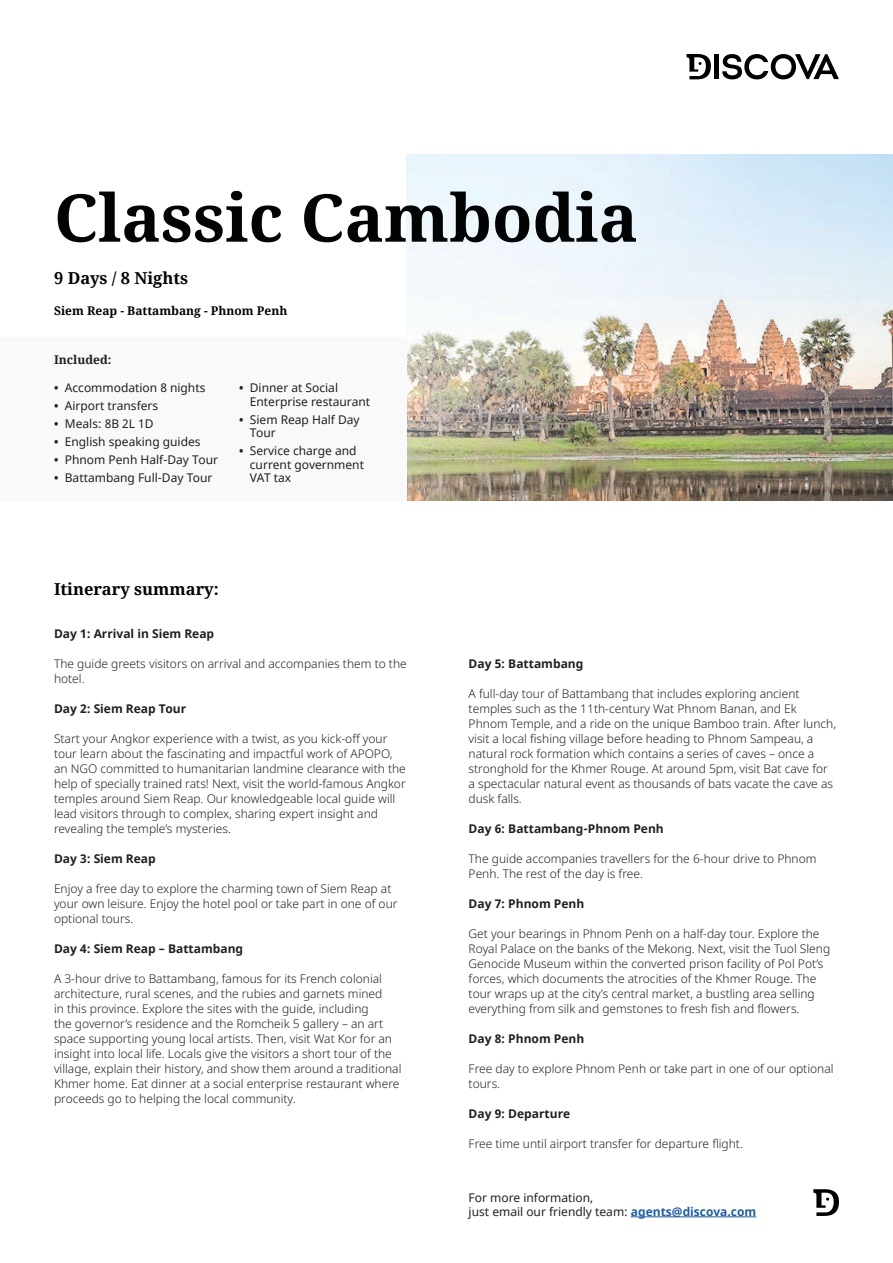
<style>
.page{position:relative;width:893px;height:1263px;background:#fff}
.page>*{position:absolute;margin:0;border:0;box-sizing:border-box;transform-origin:0 0}
.t1{font:700 66px "Noto Serif";color:#020304}
.t2{font:700 16.5px "Noto Serif";color:#020304}
.t3{font:300 12px/15px "Noto Sans";color:#231f20}
.t4{font:12px/13.5px "Noto Sans";color:#231f20}
.t5{font:700 12px "Noto Sans";color:#231f20}
.t6{font:700 12px "Noto Serif";color:#020304}
.t7{font:700 12px "Noto Serif";color:#231f20}
.s1{font-family:"Noto Serif"}
.s2{font-weight:700;color:#215e9f}
</style>
<div class="page">
<img style="left:407px;top:154px;width:486px;height:347px">
<div style="left:0;top:337px;width:407px;height:164px;background:#f7f9fa"></div>
<div style="left:714px;top:54px;width:5px;height:25px;background:#000"></div>
<svg style="left:722px;top:54px;width:117px;height:25px"></svg>
<svg style="left:686px;top:54px;width:25px;height:25px"></svg>
<svg style="left:813px;top:1189px;width:26px;height:27px"></svg>
<hr style="left:631px;top:1216px;width:125px;height:1px;background:#215e9f">
<h1 class="t1" style="left:54px;top:171px;width:586px">Classic Cambodia</h1>
<h2 class="t2" style="left:54px;top:267px;width:135px">9 Days / 8 Nights</h2>
<p class="t6" style="left:54px;top:302px;width:235px">Siem Reap - Battambang - Phnom Penh</p>
<p class="t7" style="left:54px;top:352px;width:59px">Included:</p>
<p class="t4" style="left:54px;top:382px;width:153px"><span class="s1">•</span> Accommodation 8 nights</p>
<p class="t4" style="left:54px;top:400px;width:106px"><span class="s1">•</span> Airport transfers</p>
<p class="t4" style="left:54px;top:418px;width:101px"><span class="s1">•</span> Meals: 8B 2L 1D</p>
<p class="t4" style="left:54px;top:436px;width:148px"><span class="s1">•</span> English speaking guides</p>
<p class="t4" style="left:54px;top:454px;width:165px"><span class="s1">•</span> Phnom Penh Half-Day Tour</p>
<p class="t4" style="left:54px;top:472px;width:160px"><span class="s1">•</span> Battambang Full-Day Tour</p>
<p class="t4" style="left:250px;top:382px;width:122px;text-indent:-11px"><span class="s1">•</span> Dinner at Social<br>Enterprise restaurant</p>
<p class="t4" style="left:250px;top:413px;width:111px;text-indent:-11px"><span class="s1">•</span> Siem Reap Half Day<br>Tour</p>
<p class="t4" style="left:250px;top:445px;width:116px;text-indent:-11px"><span class="s1">•</span> Service charge and current government<br>VAT tax</p>
<h2 class="t2" style="left:54px;top:577px;width:166px">Itinerary summary:</h2>
<p class="t5" style="left:54px;top:625px;width:162px">Day 1: Arrival in Siem Reap</p>
<p class="t3" style="left:54px;top:657px;width:354px">The guide greets visitors on arrival and accompanies them to the hotel.</p>
<p class="t5" style="left:54px;top:700px;width:134px">Day 2: Siem Reap Tour</p>
<p class="t3" style="left:54px;top:732px;width:353px">Start your Angkor experience with a twist, as you kick-off your tour learn about the fascinating and impactful work of APOPO, an NGO committed to humanitarian landmine clearance with the help of specially trained rats! Next, visit the world-famous Angkor temples around Siem Reap. Our knowledgeable local guide will lead visitors through to complex, sharing expert insight and revealing the temple’s mysteries.</p>
<p class="t5" style="left:54px;top:850px;width:103px">Day 3: Siem Reap</p>
<p class="t3" style="left:54px;top:882px;width:345px">Enjoy a free day to explore the charming town of Siem Reap at your own leisure. Enjoy the hotel pool or take part in one of our optional tours.</p>
<p class="t5" style="left:54px;top:940px;width:191px">Day 4: Siem Reap – Battambang</p>
<p class="t3" style="left:54px;top:972px;width:349px">A 3-hour drive to Battambang, famous for its French colonial architecture, rural scenes, and the rubies and garnets mined<br>in this province. Explore the sites with the guide, including<br>the governor’s residence and the Romcheik 5 gallery – an art space supporting young local artists. Then, visit Wat Kor for an insight into local life. Locals give the visitors a short tour of the village, explain their history, and show them around a traditional Khmer home. Eat dinner at a social enterprise restaurant where proceeds go to helping the local community.</p>
<p class="t5" style="left:469px;top:655px;width:116px">Day 5: Battambang</p>
<p class="t3" style="left:469px;top:687px;width:369px">A full-day tour of Battambang that includes exploring ancient temples such as the 11th-century Wat Phnom Banan, and Ek Phnom Temple, and a ride on the unique Bamboo train. After lunch, visit a local fishing village before heading to Phnom Sampeau, a natural rock formation which contains a series of caves – once a stronghold for the Khmer Rouge. At around 5pm, visit Bat cave for a spectacular natural event as thousands of bats vacate the cave as dusk falls.</p>
<p class="t5" style="left:469px;top:820px;width:197px">Day 6: Battambang-Phnom Penh</p>
<p class="t3" style="left:469px;top:852px;width:349px">The guide accompanies travellers for the 6-hour drive to Phnom<br>Penh. The rest of the day is free.</p>
<p class="t5" style="left:469px;top:895px;width:117px">Day 7: Phnom Penh</p>
<p class="t3" style="left:469px;top:927px;width:363px">Get your bearings in Phnom Penh on a half-day tour. Explore the Royal Palace on the banks of the Mekong. Next, visit the Tuol Sleng Genocide Museum within the converted prison facility of Pol Pot’s forces, which documents the atrocities of the Khmer Rouge. The tour wraps up at the city’s central market, a bustling area selling everything from silk and gemstones to fresh fish and flowers.</p>
<p class="t5" style="left:469px;top:1030px;width:117px">Day 8: Phnom Penh</p>
<p class="t3" style="left:469px;top:1062px;width:366px">Free day to explore Phnom Penh or take part in one of our optional tours.</p>
<p class="t5" style="left:469px;top:1105px;width:103px">Day 9: Departure</p>
<p class="t3" style="left:469px;top:1137px;width:276px">Free time until airport transfer for departure flight.</p>
<p class="t4" style="left:469px;top:1190px;width:289px;line-height:14.4px">For more information,<br>just email our friendly team: <span class="s2">agents@discova.com</span></p>
</div>
